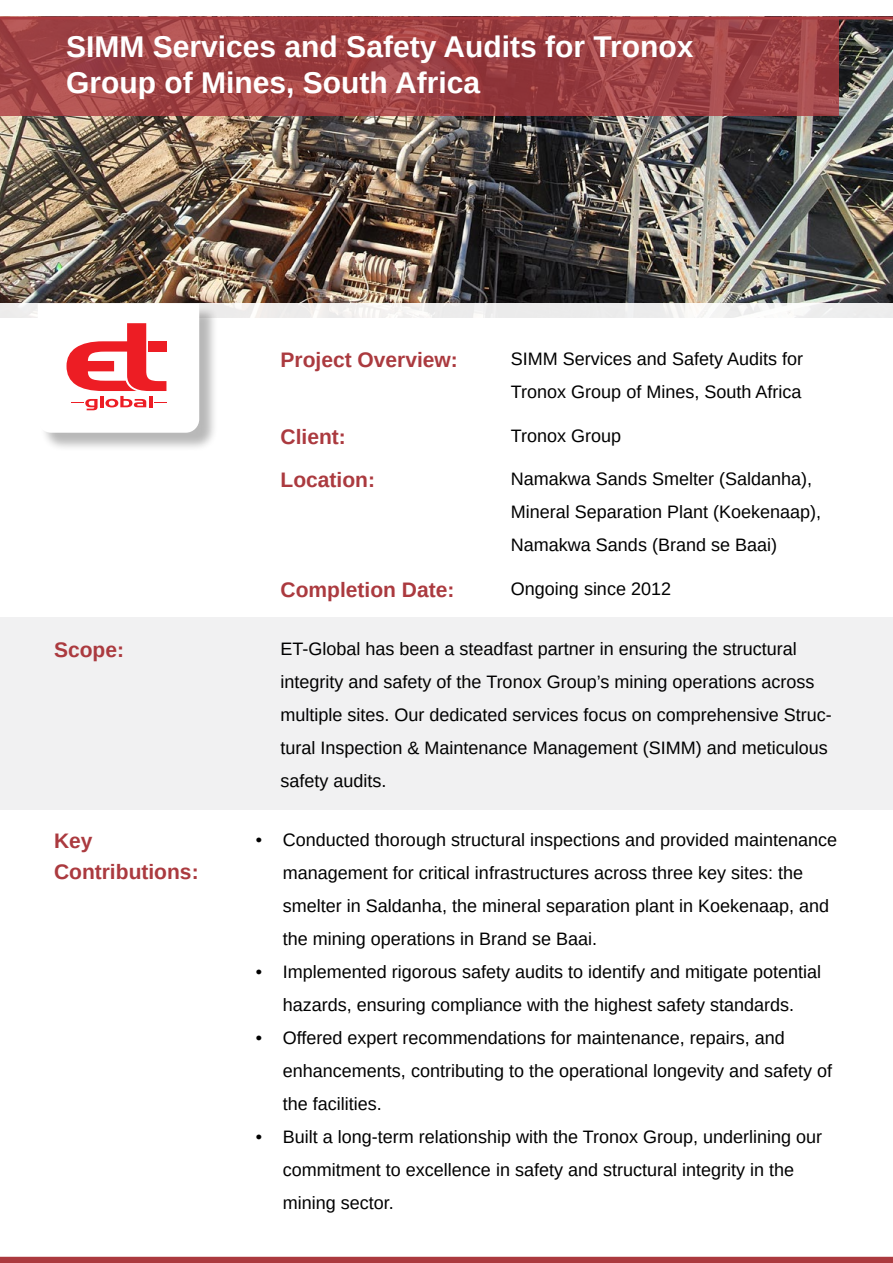
<style>
.page{position:relative;width:893px;height:1263px;background:#fff}
.page>*{position:absolute;margin:0;border:0;box-sizing:border-box;transform-origin:0 0}
.t1{font:700 30px/36px "Arimo";color:#fff}
.t2{font:700 21px/43.5px "Arimo";color:#ab3a3f}
.t3{font:18px/33px "Arimo";color:#000}
</style>
<div class="page">
<img style="left:0;top:16px;width:893px;height:287px">
<svg style="left:0;top:20px;width:839px;height:95px;background:#9f4345"></svg>
<hr style="left:0;top:17px;width:893px;height:3px;background:#ab3a3f">
<div style="left:0;top:1257px;width:893px;height:6px;background:#ab3a3f"></div>
<div style="left:0;top:617px;width:893px;height:193px;background:#f1f1f2"></div>
<svg style="left:0;top:303px;width:893px;height:15px;fill:#eeeded"></svg>
<div style="left:39px;top:305px;width:179px;height:147px;background:#000;opacity:.28"></div>
<svg style="left:38px;top:303px;width:161px;height:130px"></svg>
<h1 class="t1" style="left:66px;top:29px;width:629px">SIMM Services and Safety Audits for Tronox<br>Group of Mines, South Africa</h1>
<p class="t2" style="left:54px;top:629px;width:72px">Scope:</p>
<p class="t2" style="left:54px;top:825px;width:146px;line-height:31.5px">Key<br>Contributions:</p>
<p class="t2" style="left:281px;top:339px;width:179px">Project Overview:</p>
<p class="t2" style="left:281px;top:415px;width:96px">Client:<br>Location:</p>
<p class="t2" style="left:281px;top:568px;width:175px">Completion Date:</p>
<p class="t3" style="left:511px;top:343px;width:294px">SIMM Services and Safety Audits for<br>Tronox Group of Mines, South Africa</p>
<p class="t3" style="left:511px;top:419px;width:112px">Tronox Group</p>
<p class="t3" style="left:511px;top:463px;width:312px">Namakwa Sands Smelter (Saldanha),<br>Mineral Separation Plant (Koekenaap),<br>Namakwa Sands (Brand se Baai)</p>
<p class="t3" style="left:511px;top:572px;width:162px">Ongoing since 2012</p>
<p class="t3" style="left:280px;top:633px;width:553px">ET-Global has been a steadfast partner in ensuring the structural integrity and safety of the Tronox Group’s mining operations across multiple sites. Our dedicated services focus on comprehensive Struc&shy;tural Inspection &amp; Maintenance Management (SIMM) and meticulous safety audits.</p>
<p class="t3" style="left:283px;top:823px;width:556px;text-indent:-27px">• Conducted thorough structural inspections and provided maintenance management for critical infrastructures across three key sites: the smelter in Saldanha, the mineral separation plant in Koekenaap, and the mining operations in Brand se Baai.</p>
<p class="t3" style="left:256px;top:955px;width:567px;text-align:center">• Implemented rigorous safety audits to identify and mitigate potential hazards, ensuring compliance with the highest safety standards.</p>
<p class="t3" style="left:283px;top:1021px;width:551px;text-indent:-27px">• Offered expert recommendations for maintenance, repairs, and enhancements, contributing to the operational longevity and safety of the facilities.</p>
<p class="t3" style="left:283px;top:1120px;width:541px;text-indent:-27px">• Built a long-term relationship with the Tronox Group, underlining our commitment to excellence in safety and structural integrity in the mining sector.</p>
</div>
